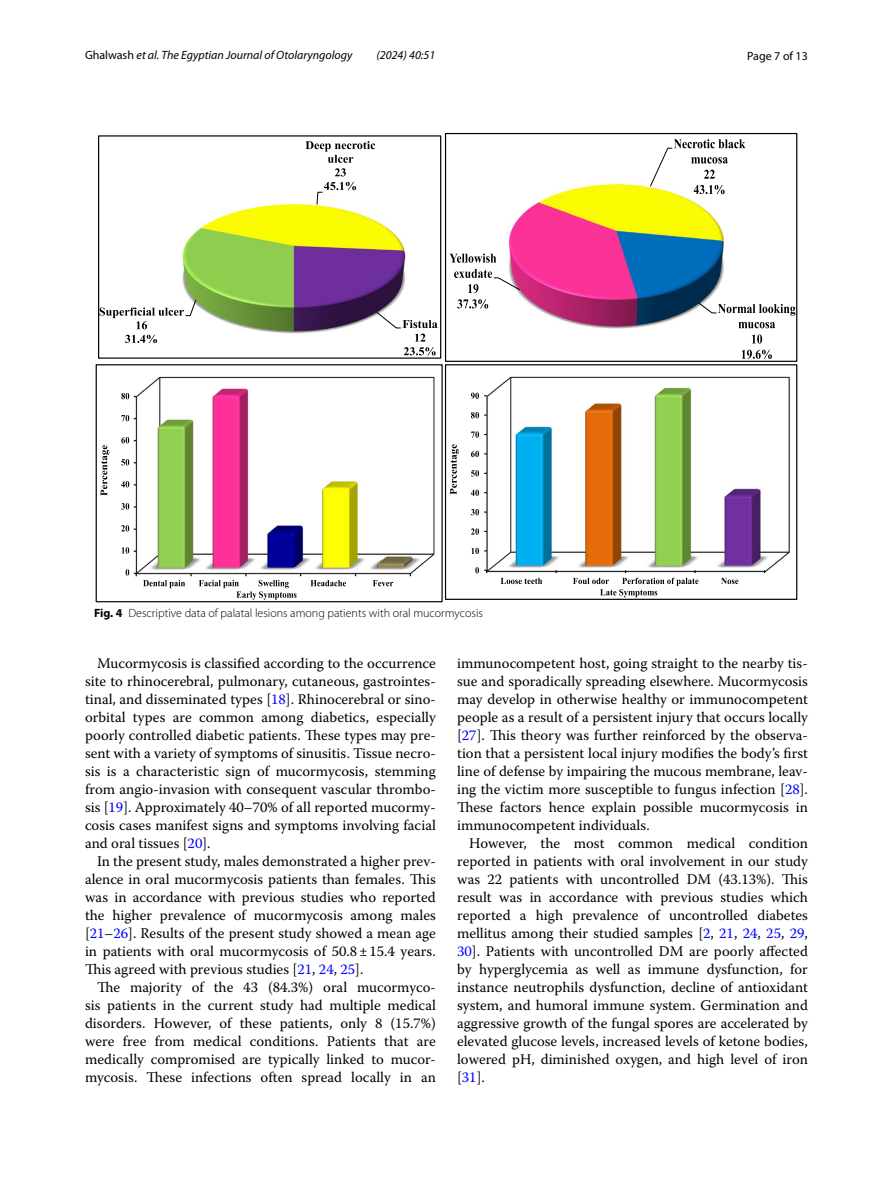
<style>
.page{position:relative;width:893px;height:1187px;background:#fff}
.page>*{position:absolute;margin:0;border:0;box-sizing:border-box;transform-origin:0 0}
.t1{font:14.7px/18px "Warnock Pro";color:#000;text-align:justify}
.t2{font:300 12px "Myriad Pro";color:#000}
.t3{font:italic 12px "Myriad Pro";color:#000}
.t4{font:12px "Myriad Pro";color:#000}
.s1{font-style:normal}
.s2{font-weight:700}
.s3{color:#00f}
</style>
<div class="page">
<img style="left:100px;top:134px;width:690px;height:466px">
<svg style="left:305px;top:141px;width:70px;height:35px"></svg>
<svg style="left:100px;top:182px;width:337px;height:173px"></svg>
<div style="left:98px;top:135px;width:343px;height:224px;border:1px solid #000"></div>
<svg style="left:738px;top:322px;width:37px;height:6px"></svg>
<svg style="left:752px;top:334px;width:10px;height:9px"></svg>
<svg style="left:741px;top:349px;width:31px;height:10px"></svg>
<svg style="left:449px;top:139px;width:346px;height:177px"></svg>
<div style="left:445px;top:133px;width:352px;height:229px;border:1px solid #000"></div>
<svg style="left:126px;top:569px;width:3px;height:6px"></svg>
<svg style="left:122px;top:547px;width:7px;height:6px"></svg>
<svg style="left:121px;top:525px;width:8px;height:6px"></svg>
<svg style="left:121px;top:503px;width:8px;height:6px"></svg>
<svg style="left:121px;top:481px;width:8px;height:6px"></svg>
<svg style="left:121px;top:459px;width:8px;height:6px"></svg>
<svg style="left:121px;top:437px;width:8px;height:6px"></svg>
<svg style="left:121px;top:415px;width:8px;height:6px"></svg>
<svg style="left:121px;top:393px;width:8px;height:6px"></svg>
<svg style="left:143px;top:580px;width:42px;height:8px"></svg>
<svg style="left:310px;top:580px;width:36px;height:6px"></svg>
<svg style="left:373px;top:580px;width:20px;height:6px"></svg>
<svg style="left:101px;top:445px;width:8px;height:51px"></svg>
<svg style="left:199px;top:580px;width:98px;height:19px"></svg>
<div style="left:96px;top:364px;width:347px;height:238px;border:1px solid #000"></div>
<svg style="left:471px;top:547px;width:16px;height:7px"></svg>
<svg style="left:471px;top:528px;width:16px;height:6px"></svg>
<svg style="left:471px;top:509px;width:16px;height:6px"></svg>
<svg style="left:471px;top:489px;width:16px;height:7px"></svg>
<svg style="left:471px;top:470px;width:16px;height:6px"></svg>
<svg style="left:471px;top:451px;width:16px;height:6px"></svg>
<svg style="left:471px;top:431px;width:16px;height:6px"></svg>
<svg style="left:471px;top:412px;width:16px;height:6px"></svg>
<svg style="left:471px;top:392px;width:16px;height:7px"></svg>
<svg style="left:475px;top:567px;width:12px;height:6px"></svg>
<svg style="left:501px;top:578px;width:41px;height:6px"></svg>
<svg style="left:721px;top:578px;width:17px;height:6px"></svg>
<svg style="left:450px;top:444px;width:9px;height:50px"></svg>
<svg style="left:573px;top:570px;width:125px;height:27px"></svg>
<div style="left:445px;top:364px;width:352px;height:236px;border:1px solid #000"></div>
<p class="t3" style="left:85px;top:48px;width:269px"><span class="s1">Ghalwash</span> et al. The Egyptian Journal of Otolaryngology</p>
<p class="t3" style="left:376px;top:48px;width:60px">(2024) 40:51</p>
<p class="t4" style="left:747px;top:48px;width:62px">Page 7 of 13</p>
<p class="t2" style="left:94px;top:607px;width:390px"><span class="s2">Fig. 4</span> Descriptive data of palatal lesions among patients with oral mucormycosis</p>
<p class="t1" style="left:85px;top:653px;width:352px;text-indent:12px">Mucormycosis is classified according to the occurrence site to rhinocerebral, pulmonary, cutaneous, gastrointes&shy;tinal, and disseminated types [<span class="s3">18</span>]. Rhinocerebral or sino&shy;orbital types are common among diabetics, especially poorly controlled diabetic patients. These types may pre&shy;sent with a variety of symptoms of sinusitis. Tissue necro&shy;sis is a characteristic sign of mucormycosis, stemming from angio-invasion with consequent vascular thrombo&shy;sis [<span class="s3">19</span>]. Approximately 40–70% of all reported mucormy&shy;cosis cases manifest signs and symptoms involving facial and oral tissues [<span class="s3">20</span>].</p>
<p class="t1" style="left:85px;top:851px;width:352px;text-indent:12px">In the present study, males demonstrated a higher prev&shy;alence in oral mucormycosis patients than females. This was in accordance with previous studies who reported the higher prevalence of mucormycosis among males [<span class="s3">21</span>–<span class="s3">26</span>]. Results of the present study showed a mean age in patients with oral mucormycosis of 50.8±15.4 years.<br>This agreed with previous studies [<span class="s3">21</span>, <span class="s3">24</span>, <span class="s3">25</span>].</p>
<p class="t1" style="left:85px;top:977px;width:352px;text-indent:12px">The majority of the 43 (84.3%) oral mucormyco&shy;sis patients in the current study had multiple medical disorders. However, of these patients, only 8 (15.7%) were free from medical conditions. Patients that are medically compromised are typically linked to mucor&shy;mycosis. These infections often spread locally in an</p>
<p class="t1" style="left:457px;top:653px;width:352px">immunocompetent host, going straight to the nearby tis&shy;sue and sporadically spreading elsewhere. Mucormycosis may develop in otherwise healthy or immunocompetent people as a result of a persistent injury that occurs locally [<span class="s3">27</span>]. This theory was further reinforced by the observa&shy;tion that a persistent local injury modifies the body’s first line of defense by impairing the mucous membrane, leav&shy;ing the victim more susceptible to fungus infection [<span class="s3">28</span>].<br>These factors hence explain possible mucormycosis in immunocompetent individuals.</p>
<p class="t1" style="left:457px;top:833px;width:352px;text-indent:12px">However, the most common medical condition reported in patients with oral involvement in our study was 22 patients with uncontrolled DM (43.13%). This result was in accordance with previous studies which reported a high prevalence of uncontrolled diabetes mellitus among their studied samples [<span class="s3">2</span>, <span class="s3">21</span>, <span class="s3">24</span>, <span class="s3">25</span>, <span class="s3">29</span>, <span class="s3">30</span>]. Patients with uncontrolled DM are poorly affected by hyperglycemia as well as immune dysfunction, for instance neutrophils dysfunction, decline of antioxidant system, and humoral immune system. Germination and aggressive growth of the fungal spores are accelerated by elevated glucose levels, increased levels of ketone bodies, lowered pH, diminished oxygen, and high level of iron [<span class="s3">31</span>].</p>
</div>
